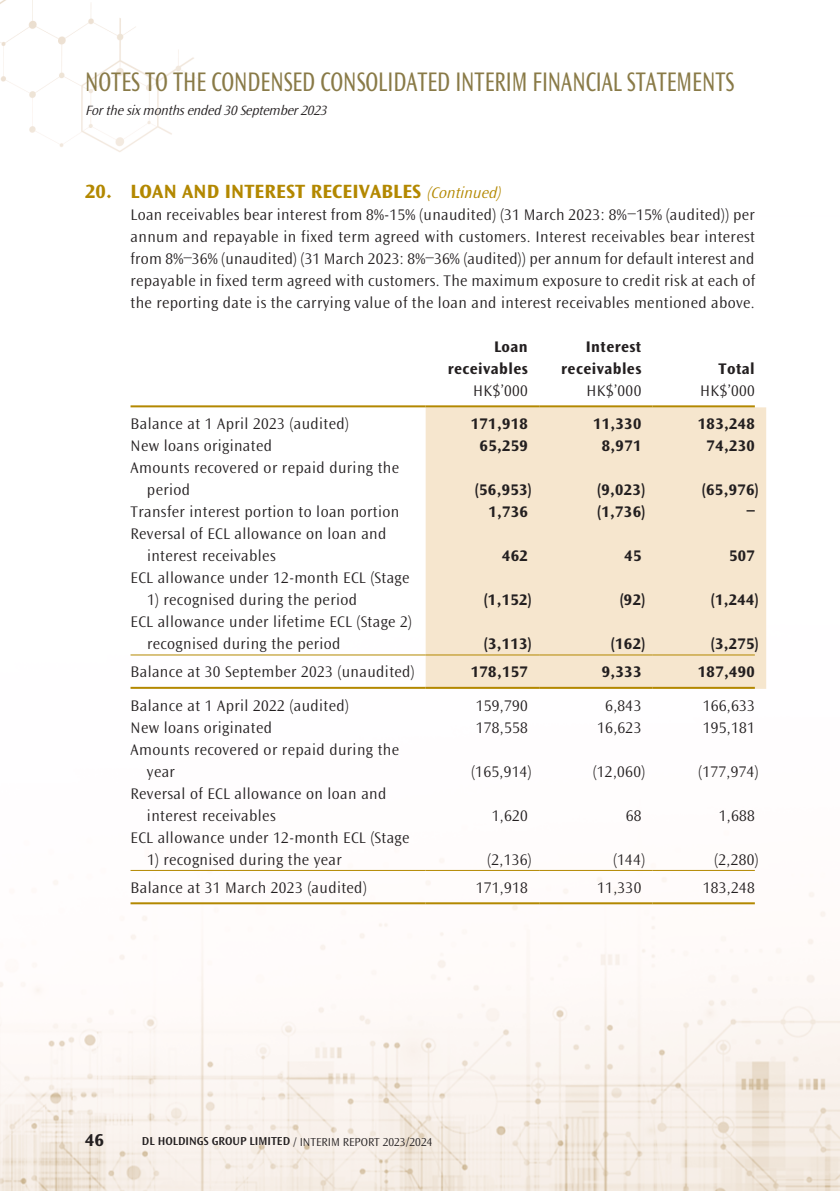
<style>
.page{position:relative;width:840px;height:1191px;background:#fff}
.page>*{position:absolute;margin:0;border:0;box-sizing:border-box;transform-origin:0 0}
.t1{font:28px "Ocean Sans Std";color:#897a47;scale:.75 1}
.t2{font:700 20px "Ocean Sans Std";letter-spacing:.005em;color:#b38800}
.t3{font:700 18px "Ocean Sans Std";color:#231f20}
.t4{font:300 16px/22px "Ocean Sans Std";letter-spacing:.025em;color:#231f20}
.t5{font:700 16px/22px "Ocean Sans Std";letter-spacing:.025em;color:#231f20;text-align:right}
.t6{font:italic 300 14px "Ocean Sans Std";color:#231f20}
.t7{font:300 12px "Ocean Sans Std";color:#231f20}
.s1{font-weight:300;font-style:italic;font-size:16px}
.s2{font-weight:600}
</style>
<div class="page">
<img style="left:0;top:0;width:839px;height:1191px">
<div style="left:425px;top:407px;width:340px;height:282px;background:#f6e6ce"></div>
<hr style="left:130px;top:405px;width:295px;height:2px;background:#b38800">
<hr style="left:425px;top:405px;width:114px;height:2px;background:#b38800">
<hr style="left:539px;top:405px;width:113px;height:2px;background:#b38800">
<hr style="left:652px;top:405px;width:102px;height:2px;background:#b38800">
<hr style="left:130px;top:654px;width:295px;height:1px;background:#b38800">
<hr style="left:425px;top:654px;width:114px;height:1px;background:#b38800">
<hr style="left:539px;top:654px;width:113px;height:1px;background:#b38800">
<hr style="left:652px;top:654px;width:102px;height:1px;background:#b38800">
<hr style="left:130px;top:687px;width:295px;height:2px;background:#b38800">
<hr style="left:425px;top:687px;width:114px;height:2px;background:#b38800">
<hr style="left:539px;top:687px;width:113px;height:2px;background:#b38800">
<hr style="left:652px;top:687px;width:102px;height:2px;background:#b38800">
<hr style="left:130px;top:870px;width:295px;height:1px;background:#b38800">
<hr style="left:425px;top:870px;width:114px;height:1px;background:#b38800">
<hr style="left:539px;top:870px;width:113px;height:1px;background:#b38800">
<hr style="left:652px;top:870px;width:102px;height:1px;background:#b38800">
<hr style="left:130px;top:902px;width:295px;height:2px;background:#b38800">
<hr style="left:425px;top:902px;width:114px;height:2px;background:#b38800">
<hr style="left:539px;top:902px;width:113px;height:2px;background:#b38800">
<hr style="left:652px;top:902px;width:102px;height:2px;background:#b38800">
<h1 class="t1" style="left:85px;top:66px;width:866px">NOTES TO THE CONDENSED CONSOLIDATED INTERIM FINANCIAL STATEMENTS</h1>
<p class="t6" style="left:85px;top:103px;width:246px">Forthesixmonthsended30September2023</p>
<p class="t2" style="left:85px;top:180px;width:420px">20. LOAN AND INTEREST RECEIVABLES <span class="s1">(Continued)</span></p>
<p class="t4" style="left:130px;top:204px;width:626px;text-align:justify">Loan receivables bear interest from 8%-15% (unaudited) (31 March 2023: 8%–15% (audited)) per annum and repayable in fixed term agreed with customers. Interest receivables bear interest from 8%–36% (unaudited) (31 March 2023: 8%–36% (audited)) per annum for default interest and repayable in fixed term agreed with customers. The maximum exposure to credit risk at each of the reporting date is the carrying value of the loan and interest receivables mentioned above.</p>
<p class="t5" style="left:447px;top:336px;width:82px">Loan receivables</p>
<p class="t5" style="left:561px;top:336px;width:82px">Interest receivables</p>
<p class="t5" style="left:718px;top:358px;width:38px">Total</p>
<p class="t4" style="left:472px;top:380px;width:56px">HK$’000</p>
<p class="t4" style="left:586px;top:380px;width:56px">HK$’000</p>
<p class="t4" style="left:699px;top:380px;width:56px">HK$’000</p>
<p class="t4" style="left:130px;top:413px;width:220px">Balance at 1 April 2023 (audited)</p>
<p class="t5" style="left:470px;top:413px;width:58px">171,918</p>
<p class="t5" style="left:592px;top:413px;width:50px">11,330</p>
<p class="t5" style="left:697px;top:413px;width:58px">183,248</p>
<p class="t4" style="left:130px;top:435px;width:143px">New loans originated</p>
<p class="t5" style="left:479px;top:435px;width:50px">65,259</p>
<p class="t5" style="left:601px;top:435px;width:41px">8,971</p>
<p class="t5" style="left:706px;top:435px;width:50px">74,230</p>
<p class="t4" style="left:147px;top:457px;width:253px;text-indent:-16px">Amounts recovered or repaid during the period</p>
<p class="t5" style="left:474px;top:479px;width:58px">(56,953)</p>
<p class="t5" style="left:597px;top:479px;width:50px">(9,023)</p>
<p class="t5" style="left:701px;top:479px;width:58px">(65,976)</p>
<p class="t4" style="left:130px;top:501px;width:270px">Transfer interest portion to loan portion</p>
<p class="t5" style="left:488px;top:501px;width:41px">1,736</p>
<p class="t5" style="left:597px;top:501px;width:50px">(1,736)</p>
<p class="t5" style="left:746px;top:499px;width:9px">–</p>
<p class="t4" style="left:147px;top:523px;width:241px;text-indent:-16px">Reversal of ECL allowance on loan and interest receivables</p>
<p class="t5" style="left:502px;top:545px;width:27px">462</p>
<p class="t5" style="left:624px;top:545px;width:19px">45</p>
<p class="t5" style="left:728px;top:545px;width:27px">507</p>
<p class="t4" style="left:130px;top:567px;width:280px">ECL allowance under 12-month ECL (Stage</p>
<p class="t4" style="left:147px;top:589px;width:211px">1) recognised during the period</p>
<p class="t5" style="left:483px;top:589px;width:50px">(1,152)</p>
<p class="t5" style="left:619px;top:589px;width:27px">(92)</p>
<p class="t5" style="left:710px;top:589px;width:50px">(1,244)</p>
<p class="t4" style="left:147px;top:611px;width:266px;text-indent:-16px">ECL allowance under lifetime ECL (Stage 2) recognised during the period</p>
<p class="t5" style="left:483px;top:633px;width:50px">(3,113)</p>
<p class="t5" style="left:610px;top:633px;width:36px">(162)</p>
<p class="t5" style="left:710px;top:633px;width:50px">(3,275)</p>
<p class="t4" style="left:130px;top:661px;width:285px">Balance at 30 September 2023 (unaudited)</p>
<p class="t5" style="left:470px;top:661px;width:58px">178,157</p>
<p class="t5" style="left:601px;top:661px;width:41px">9,333</p>
<p class="t5" style="left:697px;top:661px;width:58px">187,490</p>
<p class="t4" style="left:130px;top:695px;width:220px">Balance at 1 April 2022 (audited)</p>
<p class="t4" style="left:475px;top:695px;width:54px">159,790</p>
<p class="t4" style="left:605px;top:695px;width:38px">6,843</p>
<p class="t4" style="left:702px;top:695px;width:54px">166,633</p>
<p class="t4" style="left:130px;top:717px;width:143px">New loans originated</p>
<p class="t4" style="left:475px;top:717px;width:54px">178,558</p>
<p class="t4" style="left:597px;top:717px;width:46px">16,623</p>
<p class="t4" style="left:702px;top:717px;width:54px">195,181</p>
<p class="t4" style="left:147px;top:739px;width:253px;text-indent:-16px">Amounts recovered or repaid during the year</p>
<p class="t4" style="left:471px;top:761px;width:62px">(165,914)</p>
<p class="t4" style="left:592px;top:761px;width:54px">(12,060)</p>
<p class="t4" style="left:697px;top:761px;width:62px">(177,974)</p>
<p class="t4" style="left:147px;top:783px;width:241px;text-indent:-16px">Reversal of ECL allowance on loan and interest receivables</p>
<p class="t4" style="left:491px;top:805px;width:38px">1,620</p>
<p class="t4" style="left:625px;top:805px;width:17px">68</p>
<p class="t4" style="left:718px;top:805px;width:38px">1,688</p>
<p class="t4" style="left:130px;top:827px;width:280px">ECL allowance under 12-month ECL (Stage</p>
<p class="t4" style="left:147px;top:849px;width:196px">1) recognised during the year</p>
<p class="t4" style="left:487px;top:849px;width:46px">(2,136)</p>
<p class="t4" style="left:612px;top:849px;width:34px">(144)</p>
<p class="t4" style="left:713px;top:849px;width:46px">(2,280)</p>
<p class="t4" style="left:130px;top:877px;width:238px">Balance at 31 March 2023 (audited)</p>
<p class="t4" style="left:475px;top:877px;width:54px">171,918</p>
<p class="t4" style="left:597px;top:877px;width:46px">11,330</p>
<p class="t4" style="left:702px;top:877px;width:54px">183,248</p>
<p class="t3" style="left:85px;top:1130px;width:20px">46</p>
<p class="t7" style="left:142px;top:1135px;width:292px"><span class="s2">DL HOLDINGS GROUP LIMITED</span> / INTERIM REPORT 2023/2024</p>
</div>
